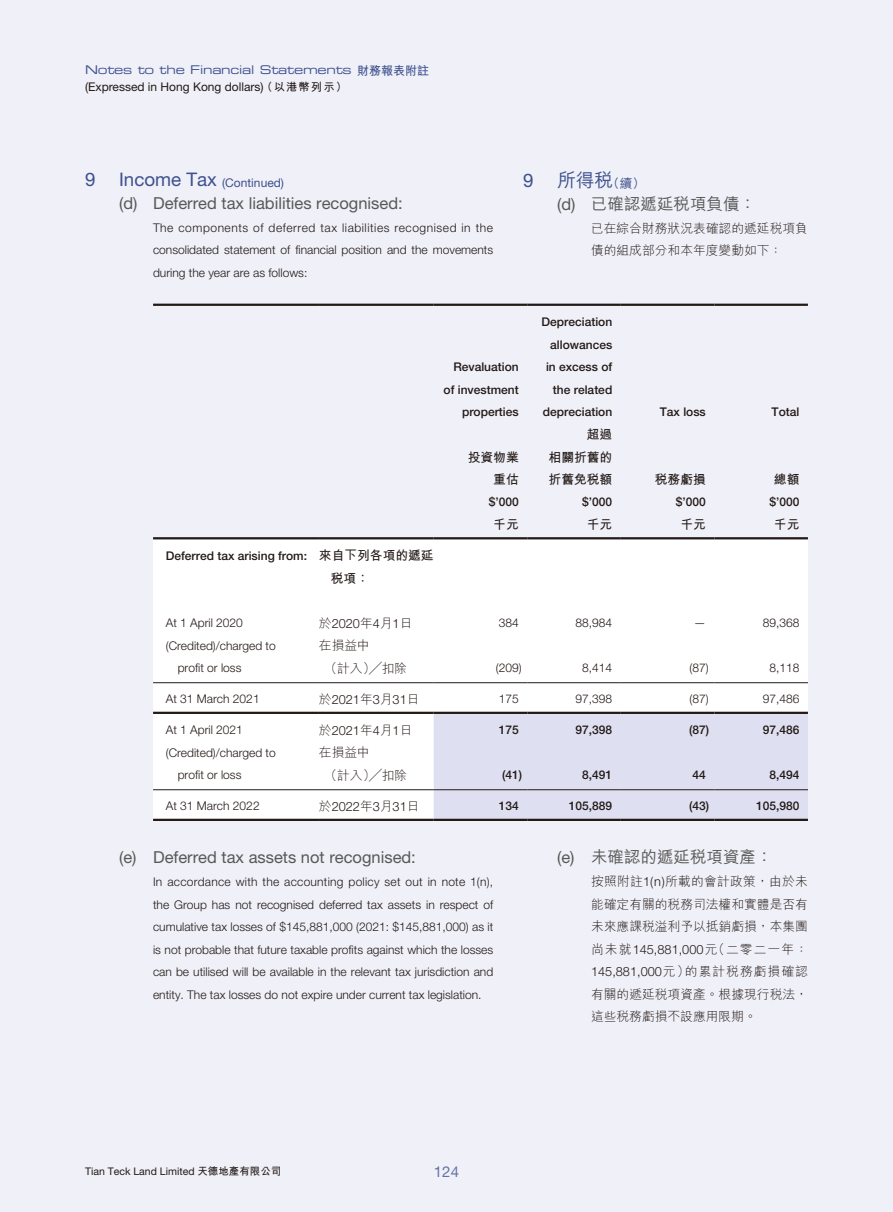
<style>
.page{position:relative;width:893px;height:1212px;background:#eff0f8}
.page>*{position:absolute;margin:0;border:0;box-sizing:border-box;transform-origin:0 0}
.t1{font:500 18.75px "M Hei HK";color:#3e518d}
.t2{font:18.75px "Helvetica Neue LT Std";color:#3e518d}
.t3{font:16.5px "Helvetica Neue LT Std";color:#595857}
.t4{font:500 16.5px "M Hei HK";color:#595857}
.t5{font:15px "Helvetica Neue LT Std";color:#6671a7}
.t6{font:300 12.75px/22.5px "M Hei HK";color:#231916}
.t7{font:300 12.75px "Helvetica Neue LT Std";color:#231916}
.t8{font:700 12.75px/22.5px "M Hei HK";color:#231916;text-align:right}
.t9{font:300 12px/22.5px "Helvetica Neue LT Std";color:#231916;text-align:justify}
.t10{font:500 12px/22.5px "Helvetica Neue LT Std";color:#231916;text-align:right}
.t11{font:12px "Eurostile LT Std Ex 2";letter-spacing:-.02em;color:#3e518d}
.t12{font:12px "Helvetica Neue LT Std";color:#231916}
.t13{font:12px "Helvetica Neue LT Std";color:#3e518d}
.t14{font:10.5px "Helvetica Neue LT Std";color:#231916}
.s1{font-family:"M Hei HK";font-weight:700}
.s2{font-family:"M Hei HK";font-weight:700;font-size:11.25px}
.s3{font-size:18.75px}
.s4{font-size:12.75px}
.s5{font-family:"Helvetica Neue LT Std";font-weight:400}
.s6{font-family:"M Hei HK";font-weight:700;font-size:12.75px}
.s7{font-family:"M Hei HK"}
.s8{font-family:"Helvetica Neue LT Std"}
</style>
<div class="page">
<div style="left:153px;top:539px;width:655px;height:280px;background:#fff"></div>
<div style="left:434px;top:714px;width:374px;height:105px;background:#dee0f1"></div>
<hr style="left:153px;top:304px;width:166px;height:2px;background:#231916">
<hr style="left:319px;top:304px;width:115px;height:2px;background:#231916">
<hr style="left:434px;top:304px;width:93px;height:2px;background:#231916">
<hr style="left:527px;top:304px;width:94px;height:2px;background:#231916">
<hr style="left:621px;top:304px;width:93px;height:2px;background:#231916">
<hr style="left:714px;top:304px;width:94px;height:2px;background:#231916">
<hr style="left:153px;top:537px;width:166px;height:2px;background:#231916">
<hr style="left:319px;top:537px;width:115px;height:2px;background:#231916">
<hr style="left:434px;top:537px;width:93px;height:2px;background:#231916">
<hr style="left:527px;top:537px;width:94px;height:2px;background:#231916">
<hr style="left:621px;top:537px;width:93px;height:2px;background:#231916">
<hr style="left:714px;top:537px;width:94px;height:2px;background:#231916">
<hr style="left:153px;top:682px;width:166px;height:1px;background:#231916">
<hr style="left:319px;top:682px;width:115px;height:1px;background:#231916">
<hr style="left:434px;top:682px;width:93px;height:1px;background:#231916">
<hr style="left:527px;top:682px;width:94px;height:1px;background:#231916">
<hr style="left:621px;top:682px;width:93px;height:1px;background:#231916">
<hr style="left:714px;top:682px;width:94px;height:1px;background:#231916">
<hr style="left:153px;top:712px;width:166px;height:2px;background:#231916">
<hr style="left:319px;top:712px;width:115px;height:2px;background:#231916">
<hr style="left:434px;top:712px;width:93px;height:2px;background:#231916">
<hr style="left:527px;top:712px;width:94px;height:2px;background:#231916">
<hr style="left:621px;top:712px;width:93px;height:2px;background:#231916">
<hr style="left:714px;top:712px;width:94px;height:2px;background:#231916">
<hr style="left:153px;top:789px;width:166px;height:1px;background:#231916">
<hr style="left:319px;top:789px;width:115px;height:1px;background:#231916">
<hr style="left:434px;top:789px;width:93px;height:1px;background:#231916">
<hr style="left:527px;top:789px;width:94px;height:1px;background:#231916">
<hr style="left:621px;top:789px;width:93px;height:1px;background:#231916">
<hr style="left:714px;top:789px;width:94px;height:1px;background:#231916">
<hr style="left:153px;top:819px;width:166px;height:2px;background:#231916">
<hr style="left:319px;top:819px;width:115px;height:2px;background:#231916">
<hr style="left:434px;top:819px;width:93px;height:2px;background:#231916">
<hr style="left:527px;top:819px;width:94px;height:2px;background:#231916">
<hr style="left:621px;top:819px;width:93px;height:2px;background:#231916">
<hr style="left:714px;top:819px;width:94px;height:2px;background:#231916">
<p class="t11" style="left:85px;top:61px;width:346px">Notes to the Financial Statements <span class="s1">財務報表附註</span></p>
<p class="t12" style="left:85px;top:79px;width:263px">(Expressed in Hong Kong dollars)<span class="s2">（以港幣列示）</span></p>
<h1 class="t2" style="left:85px;top:168px;width:12px">9</h1>
<p class="t13" style="left:119px;top:175px;width:166px"><span class="s3">Income Tax</span> (Continued)</p>
<h2 class="t3" style="left:119px;top:193px;width:285px">(d) Deferred tax liabilities recognised:</h2>
<p class="t9" style="left:153px;top:216px;width:342px">The components of deferred tax liabilities recognised in the consolidated statement of financial position and the movements during the year are as follows:</p>
<h1 class="t2" style="left:523px;top:169px;width:12px">9</h1>
<h1 class="t1" style="left:557px;top:166px;width:90px">所得稅<span class="s4">（續）</span></h1>
<h2 class="t4" style="left:557px;top:192px;width:201px"><span class="s5">(d)</span> 已確認遞延稅項負債：</h2>
<p class="t6" style="left:591px;top:216px;width:218px">已在綜合財務狀況表確認的遞延稅項負債的組成部分和本年度變動如下：</p>
<p class="t10" style="left:444px;top:356px;width:77px">Revaluation of investment properties</p>
<p class="t8" style="left:468px;top:445px;width:52px">投資物業重估</p>
<p class="t10" style="left:542px;top:311px;width:72px">Depreciation allowances in excess of the related depreciation</p>
<p class="t8" style="left:549px;top:422px;width:65px;text-align:justify;text-indent:38px">超過相關折舊的折舊免稅額</p>
<p class="t10" style="left:660px;top:401px;width:48px">Tax loss</p>
<p class="t10" style="left:772px;top:401px;width:29px">Total</p>
<p class="t8" style="left:655px;top:467px;width:52px">稅務虧損</p>
<p class="t8" style="left:774px;top:467px;width:27px">總額</p>
<p class="t10" style="left:489px;top:491px;width:32px">$’000</p>
<p class="t10" style="left:582px;top:491px;width:32px">$’000</p>
<p class="t10" style="left:676px;top:491px;width:32px">$’000</p>
<p class="t10" style="left:769px;top:491px;width:32px">$’000</p>
<p class="t8" style="left:493px;top:512px;width:27px">千元</p>
<p class="t8" style="left:587px;top:512px;width:27px">千元</p>
<p class="t8" style="left:680px;top:512px;width:27px">千元</p>
<p class="t8" style="left:774px;top:512px;width:27px">千元</p>
<p class="t10" style="left:166px;top:544px;width:269px">Deferred tax arising from: <span class="s6">來自下列各項的遞延</span></p>
<p class="t8" style="left:331px;top:566px;width:40px">稅項：</p>
<p class="t9" style="left:166px;top:612px;width:79px">At 1 April 2020</p>
<p class="t7" style="left:319px;top:615px;width:95px"><span class="s7">於</span>2020<span class="s7">年</span>4<span class="s7">月</span>1<span class="s7">日</span></p>
<p class="t9" style="left:499px;top:612px;width:22px">384</p>
<p class="t9" style="left:576px;top:612px;width:38px">88,984</p>
<p class="t9" style="left:694px;top:612px;width:13px">—</p>
<p class="t9" style="left:763px;top:612px;width:38px">89,368</p>
<p class="t9" style="left:178px;top:634px;width:100px;text-indent:-12px">(Credited)/charged to profit or loss</p>
<p class="t6" style="left:324px;top:634px;width:84px;text-indent:-6px">在損益中<br>（計入）╱扣除</p>
<p class="t9" style="left:496px;top:657px;width:27px">(209)</p>
<p class="t9" style="left:582px;top:657px;width:32px">8,414</p>
<p class="t9" style="left:690px;top:657px;width:21px">(87)</p>
<p class="t9" style="left:769px;top:657px;width:32px">8,118</p>
<p class="t9" style="left:166px;top:688px;width:95px">At 31 March 2021</p>
<p class="t7" style="left:319px;top:691px;width:102px"><span class="s7">於</span>2021<span class="s7">年</span>3<span class="s7">月</span>31<span class="s7">日</span></p>
<p class="t9" style="left:499px;top:688px;width:22px">175</p>
<p class="t9" style="left:576px;top:688px;width:38px">97,398</p>
<p class="t9" style="left:690px;top:688px;width:21px">(87)</p>
<p class="t9" style="left:763px;top:688px;width:38px">97,486</p>
<p class="t9" style="left:166px;top:719px;width:79px">At 1 April 2021</p>
<p class="t7" style="left:319px;top:722px;width:95px"><span class="s7">於</span>2021<span class="s7">年</span>4<span class="s7">月</span>1<span class="s7">日</span></p>
<p class="t10" style="left:499px;top:719px;width:22px">175</p>
<p class="t10" style="left:576px;top:719px;width:38px">97,398</p>
<p class="t10" style="left:689px;top:719px;width:22px">(87)</p>
<p class="t10" style="left:763px;top:719px;width:38px">97,486</p>
<p class="t9" style="left:178px;top:741px;width:100px;text-indent:-12px">(Credited)/charged to profit or loss</p>
<p class="t6" style="left:324px;top:741px;width:84px;text-indent:-6px">在損益中<br>（計入）╱扣除</p>
<p class="t10" style="left:502px;top:764px;width:22px">(41)</p>
<p class="t10" style="left:582px;top:764px;width:32px">8,491</p>
<p class="t10" style="left:692px;top:764px;width:15px">44</p>
<p class="t10" style="left:769px;top:764px;width:32px">8,494</p>
<p class="t9" style="left:166px;top:795px;width:95px">At 31 March 2022</p>
<p class="t7" style="left:319px;top:798px;width:102px"><span class="s7">於</span>2022<span class="s7">年</span>3<span class="s7">月</span>31<span class="s7">日</span></p>
<p class="t10" style="left:499px;top:795px;width:22px">134</p>
<p class="t10" style="left:569px;top:795px;width:45px">105,889</p>
<p class="t10" style="left:689px;top:795px;width:22px">(43)</p>
<p class="t10" style="left:756px;top:795px;width:45px">105,980</p>
<h2 class="t3" style="left:119px;top:847px;width:298px">(e) Deferred tax assets not recognised:</h2>
<p class="t9" style="left:153px;top:871px;width:342px">In accordance with the accounting policy set out in note 1(n), the Group has not recognised deferred tax assets in respect of cumulative tax losses of $145,881,000 (2021: $145,881,000) as it is not probable that future taxable profits against which the losses can be utilised will be available in the relevant tax jurisdiction and entity. The tax losses do not expire under current tax legislation.</p>
<h2 class="t4" style="left:557px;top:845px;width:217px"><span class="s5">(e)</span> 未確認的遞延稅項資產：</h2>
<p class="t6" style="left:591px;top:870px;width:218px;text-align:justify">按照附註<span class="s8">1(n)</span>所載的會計政策，由於未能確定有關的稅務司法權和實體是否有未來應課稅溢利予以抵銷虧損，本集團尚未就<span class="s8">145,881,000</span>元（二零二一年：</p>
<p class="t7" style="left:591px;top:964px;width:218px">145,881,000<span class="s7">元）的累計稅務虧損確認</span></p>
<p class="t6" style="left:591px;top:982px;width:218px">有關的遞延稅項資產。根據現行稅法，這些稅務虧損不設應用限期。</p>
<p class="t14" style="left:85px;top:1165px;width:198px">Tian Teck Land Limited <span class="s1">天德地產有限公司</span></p>
<p class="t5" style="left:434px;top:1162px;width:27px">124</p>
</div>
